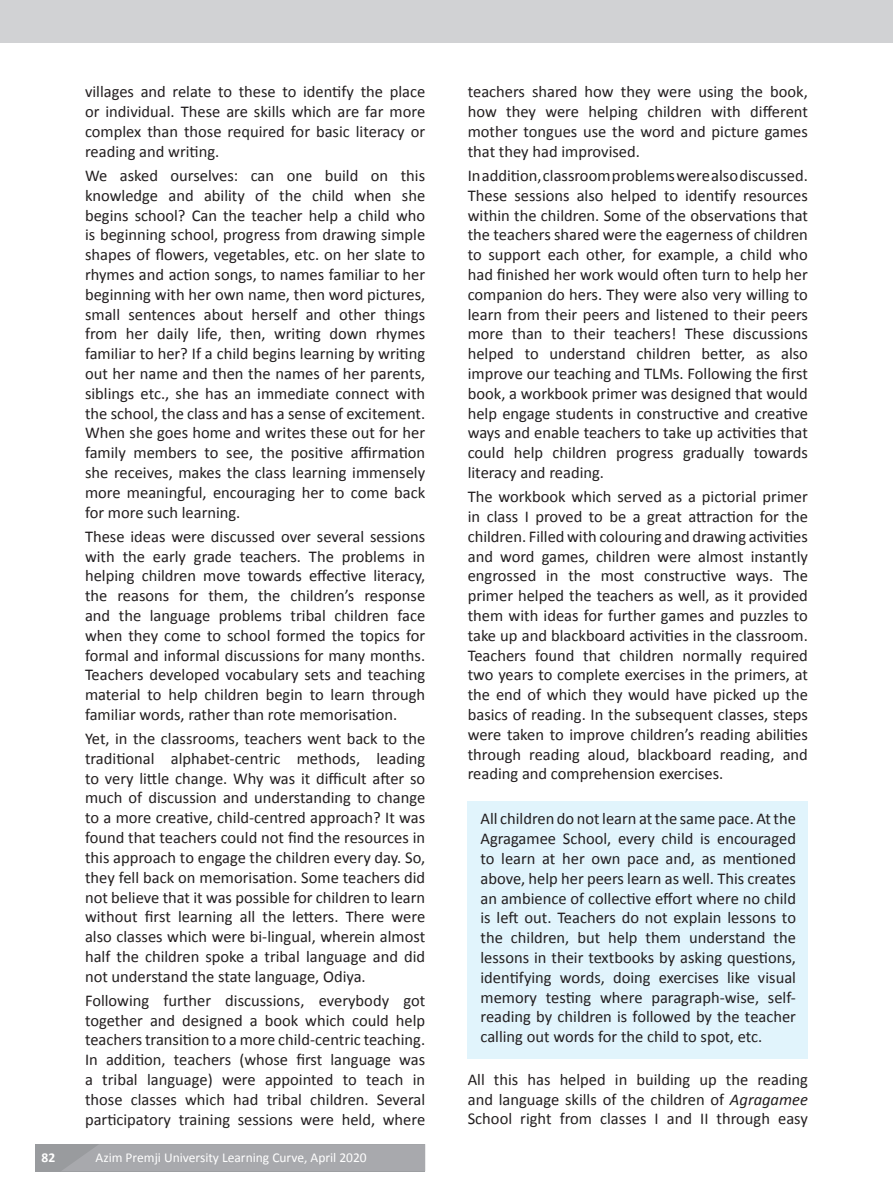
<style>
.page{position:relative;width:893px;height:1191px;background:#fff}
.page>*{position:absolute;margin:0;border:0;box-sizing:border-box;transform-origin:0 0}
.t1{font:16.5px/19.8px "Calibri";color:#231f20;text-align:justify}
.t2{font:13.5px "Calibri";color:#fff}
.t3{font:700 13.5px "Calibri";color:#fff}
.s1{font-style:italic}
</style>
<div class="page">
<div style="left:468px;top:801px;width:340px;height:257px;background:#e1f4fc"></div>
<div style="left:0;top:0;width:893px;height:43px;background:#d1d2d4"></div>
<div style="left:35px;top:1144px;width:390px;height:27px;background:#999b9e"></div>
<div style="left:62px;top:1144px;width:363px;height:27px;background:#a8a9ad"></div>
<p class="t1" style="left:85px;top:82px;width:342px">villages and relate to these to identify the place or individual. These are skills which are far more complex than those required for basic literacy or reading and writing.</p>
<p class="t1" style="left:85px;top:166px;width:342px">We asked ourselves: can one build on this knowledge and ability of the child when she begins school? Can the teacher help a child who is beginning school, progress from drawing simple shapes of flowers, vegetables, etc. on her slate to rhymes and action songs, to names familiar to her beginning with her own name, then word pictures, small sentences about herself and other things from her daily life, then, writing down rhymes familiar to her? If a child begins learning by writing out her name and then the names of her parents, siblings etc., she has an immediate connect with the school, the class and has a sense of excitement.<br>When she goes home and writes these out for her family members to see, the positive affirmation she receives, makes the class learning immensely more meaningful, encouraging her to come back for more such learning.</p>
<p class="t1" style="left:85px;top:526px;width:342px">These ideas were discussed over several sessions with the early grade teachers. The problems in helping children move towards effective literacy, the reasons for them, the children’s response and the language problems tribal children face when they come to school formed the topics for formal and informal discussions for many months.<br>Teachers developed vocabulary sets and teaching material to help children begin to learn through familiar words, rather than rote memorisation.</p>
<p class="t1" style="left:85px;top:728px;width:342px">Yet, in the classrooms, teachers went back to the traditional alphabet-centric methods, leading to very little change. Why was it difficult after so much of discussion and understanding to change to a more creative, child-centred approach? It was found that teachers could not find the resources in this approach to engage the children every day. So, they fell back on memorisation. Some teachers did not believe that it was possible for children to learn without first learning all the letters. There were also classes which were bi-lingual, wherein almost half the children spoke a tribal language and did not understand the state language, Odiya.</p>
<p class="t1" style="left:85px;top:990px;width:342px">Following further discussions, everybody got together and designed a book which could help teachers transition to a more child-centric teaching.<br>In addition, teachers (whose first language was a tribal language) were appointed to teach in those classes which had tribal children. Several participatory training sessions were held, where</p>
<p class="t3" style="left:42px;top:1149px;width:15px">82</p>
<p class="t2" style="left:96px;top:1148px;width:273px">Azim Premji University Learning Curve, April 2020</p>
<p class="t1" style="left:468px;top:82px;width:342px">teachers shared how they were using the book, how they were helping children with different mother tongues use the word and picture games that they had improvised.</p>
<p class="t1" style="left:468px;top:166px;width:342px">In addition, classroom problems were also discussed.<br>These sessions also helped to identify resources within the children. Some of the observations that the teachers shared were the eagerness of children to support each other, for example, a child who had finished her work would often turn to help her companion do hers. They were also very willing to learn from their peers and listened to their peers more than to their teachers! These discussions helped to understand children better, as also improve our teaching and TLMs. Following the first book, a workbook primer was designed that would help engage students in constructive and creative ways and enable teachers to take up activities that could help children progress gradually towards literacy and reading.</p>
<p class="t1" style="left:468px;top:487px;width:342px">The workbook which served as a pictorial primer in class I proved to be a great attraction for the children. Filled with colouring and drawing activities and word games, children were almost instantly engrossed in the most constructive ways. The primer helped the teachers as well, as it provided them with ideas for further games and puzzles to take up and blackboard activities in the classroom.<br>Teachers found that children normally required two years to complete exercises in the primers, at the end of which they would have picked up the basics of reading. In the subsequent classes, steps were taken to improve children’s reading abilities through reading aloud, blackboard reading, and reading and comprehension exercises.</p>
<p class="t1" style="left:480px;top:809px;width:317px">All children do not learn at the same pace. At the Agragamee School, every child is encouraged to learn at her own pace and, as mentioned above, help her peers learn as well. This creates an ambience of collective effort where no child is left out. Teachers do not explain lessons to the children, but help them understand the lessons in their textbooks by asking questions, identifying words, doing exercises like visual memory testing where paragraph-wise, self&shy;reading by children is followed by the teacher calling out words for the child to spot, etc.</p>
<p class="t1" style="left:468px;top:1069px;width:342px">All this has helped in building up the reading and language skills of the children of <span class="s1">Agragamee </span>School right from classes I and II through easy</p>
</div>
